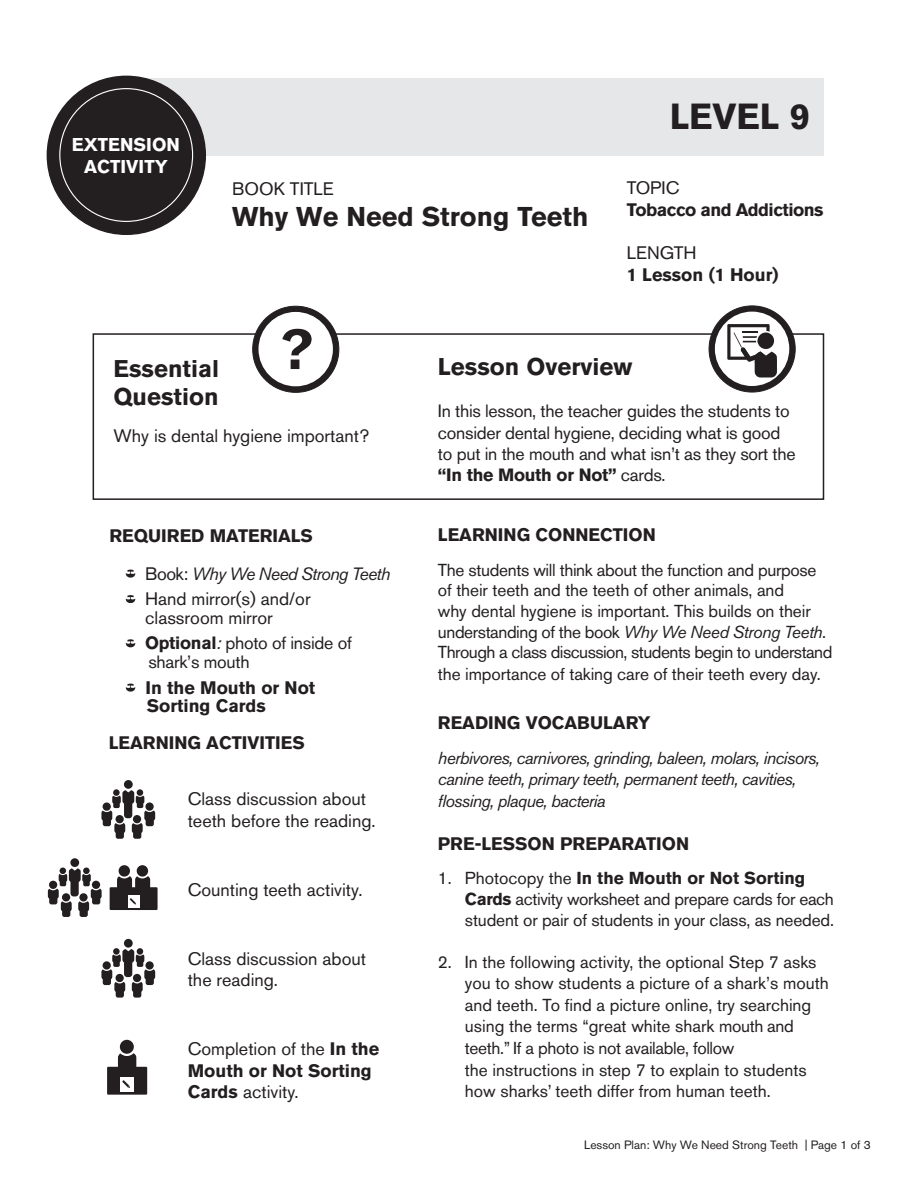
<style>
.page{position:relative;width:918px;height:1188px;background:#fff}
.page>*{position:absolute;margin:0;border:0;box-sizing:border-box;transform-origin:0 0}
.t1{font:700 61.5px "Akzidenz Grotesk BQ";color:#231f20}
.t2{font:700 36px "Akzidenz Grotesk BQ";color:#231f20}
.t3{font:700 27px "Akzidenz Grotesk BQ";color:#231f20}
.t4{font:700 24px "Akzidenz Grotesk BQ";color:#231f20}
.t5{font:700 18.45px/22px "Akzidenz Grotesk BQ";color:#fff;text-align:center}
.LEARNING_ACTIVITIES{font:18px/21.6px "Akzidenz Grotesk BQ";color:#231f20}
.SUB1{font:700 18px "Akzidenz Grotesk BQ";color:#231f20}
.LEARNING_ACTIVITIES-2{font:700 18px/21.6px "Akzidenz Grotesk BQ";color:#231f20}
.STAR_BULLETS{font:18px/18.8px "Akzidenz Grotesk BQ";color:#231f20}
.Teaching_Strategy{font:18px "Akzidenz Grotesk BQ";color:#231f20}
.STAR_BULLETS-2{font:700 18px/18.8px "Akzidenz Grotesk BQ";color:#231f20}
.LEARNING_ACTIVITIES-3{font:700 18px/21.6px "Akzidenz Grotesk BQ";letter-spacing:-.03em;color:#231f20}
.Teaching_Strategy-2{font:17.7px/21.3px "Akzidenz Grotesk BQ";letter-spacing:-.015em;color:#231f20}
.STAR_BULLETS-3{font:17.7px/18.8px "Akzidenz Grotesk BQ";letter-spacing:-.015em;color:#231f20}
.STAR_BULLETS-4{font:italic 17.7px "Akzidenz Grotesk BQ";letter-spacing:-.04em;color:#231f20}
.BODY{font:17.25px/21.6px "Akzidenz Grotesk BQ";letter-spacing:-.005em;color:#231f20}
.SUB1-2{font:italic 17.25px/21.6px "Akzidenz Grotesk BQ";letter-spacing:-.035em;color:#231f20}
.t6{font:12px "Akzidenz Grotesk BQ";color:#231f20}
.s1{font-weight:400}
.s2{font-style:normal;font-size:18px}
.s3{font-weight:700}
.s4{font-style:italic}
</style>
<div class="page">
<div style="left:93px;top:333px;width:731px;height:167px;border:2px solid #231f20"></div>
<div style="left:139px;top:78px;width:685px;height:78px;background:#e6e7e9"></div>
<div style="left:47px;top:76px;width:158px;height:158px;background:#231f20;border-radius:50%"></div>
<svg style="left:253px;top:306px;width:86px;height:86px;background:#3b3839"></svg>
<div style="left:260px;top:313px;width:72px;height:72px;background:#fff;border-radius:50%"></div>
<div style="left:259px;top:312px;width:74px;height:74px;border:2px solid #fff;border-radius:50%"></div>
<svg style="left:709px;top:306px;width:86px;height:86px;background:#3b3838"></svg>
<div style="left:716px;top:313px;width:72px;height:72px;background:#fff;border-radius:50%"></div>
<div style="left:715px;top:312px;width:74px;height:74px;border:2px solid #fff;border-radius:50%"></div>
<div style="left:755px;top:356px;width:22px;height:21px;background:#231f20;border-radius:6px"></div>
<svg style="left:727px;top:324px;width:50px;height:41px"></svg>
<svg style="left:126px;top:570px;width:9px;height:7px"></svg>
<svg style="left:126px;top:595px;width:9px;height:8px"></svg>
<svg style="left:126px;top:639px;width:9px;height:8px"></svg>
<svg style="left:126px;top:684px;width:9px;height:7px"></svg>
<div style="left:124px;top:780px;width:9px;height:9px;background:#231f20;border-radius:50%"></div>
<svg style="left:101px;top:789px;width:54px;height:50px"></svg>
<div style="left:124px;top:939px;width:9px;height:9px;background:#231f20;border-radius:50%"></div>
<svg style="left:101px;top:948px;width:54px;height:50px"></svg>
<svg style="left:118px;top:1040px;width:18px;height:27px"></svg>
<div style="left:107px;top:1067px;width:40px;height:28px;background:#231f20"></div>
<div style="left:120px;top:1077px;width:14px;height:14px;background:#fff"></div>
<svg style="left:122px;top:1080px;width:8px;height:8px"></svg>
<svg style="left:117px;top:865px;width:33px;height:22px"></svg>
<div style="left:110px;top:887px;width:48px;height:23px;background:#231f20"></div>
<div style="left:129px;top:895px;width:11px;height:12px;background:#fff"></div>
<svg style="left:130px;top:898px;width:6px;height:7px"></svg>
<div style="left:70px;top:858px;width:9px;height:9px;background:#231f20;border-radius:50%"></div>
<svg style="left:48px;top:868px;width:54px;height:49px"></svg>
<p class="t5" style="left:72px;top:133px;width:110px">EXTENSION<br>ACTIVITY</p>
<p class="LEARNING_ACTIVITIES" style="left:232px;top:178px;width:103px">BOOK TITLE</p>
<p class="t3" style="left:232px;top:201px;width:358px">Why We Need Strong Teeth</p>
<p class="t2" style="left:670px;top:96px;width:142px">LEVEL 9</p>
<p class="LEARNING_ACTIVITIES-3" style="left:627px;top:177px;width:198px"><span class="s1">TOPIC<br></span>Tobacco and Addictions</p>
<p class="LEARNING_ACTIVITIES-2" style="left:627px;top:242px;width:153px"><span class="s1">LENGTH<br></span>1 Lesson (1 Hour)</p>
<p class="t1" style="left:276px;top:314px;width:39px">?</p>
<p class="t4" style="left:114px;top:354px;width:107px">Essential</p>
<p class="t4" style="left:114px;top:383px;width:107px">Question</p>
<p class="Teaching_Strategy" style="left:114px;top:425px;width:257px">Why is dental hygiene important?</p>
<p class="SUB1" style="left:110px;top:526px;width:205px">REQUIRED MATERIALS</p>
<p class="STAR_BULLETS-4" style="left:145px;top:563px;width:247px"><span class="s2">Book:</span> Why We Need Strong Teeth</p>
<p class="STAR_BULLETS" style="left:145px;top:589px;width:167px">Hand mirror(s) and/or classroom mirror</p>
<p class="STAR_BULLETS-3" style="left:145px;top:634px;width:208px"><span class="s3">Optional</span><span class="s4">:</span> photo of inside of shark’s mouth</p>
<p class="STAR_BULLETS-2" style="left:145px;top:678px;width:171px">In the Mouth or Not<br>Sorting Cards</p>
<p class="SUB1" style="left:109px;top:733px;width:198px">LEARNING ACTIVITIES</p>
<p class="LEARNING_ACTIVITIES" style="left:188px;top:788px;width:189px">Class discussion about teeth before the reading.</p>
<p class="LEARNING_ACTIVITIES" style="left:188px;top:879px;width:176px">Counting teeth activity.</p>
<p class="LEARNING_ACTIVITIES" style="left:188px;top:948px;width:180px">Class discussion about the reading.</p>
<p class="LEARNING_ACTIVITIES-2" style="left:188px;top:1038px;width:193px"><span class="s1">Completion of the</span> In the<br>Mouth or Not Sorting<br>Cards <span class="s1">activity.</span></p>
<p class="t4" style="left:438px;top:353px;width:196px">Lesson Overview</p>
<p class="Teaching_Strategy-2" style="left:438px;top:400px;width:359px">In this lesson, the teacher guides the students to consider dental hygiene, deciding what is good to put in the mouth and what isn’t as they sort the <span class="s3">“In the Mouth or Not”</span> cards.</p>
<p class="SUB1" style="left:438px;top:525px;width:220px">LEARNING CONNECTION</p>
<p class="BODY" style="left:438px;top:559px;width:396px;line-height:20.9px">The students will think about the function and purpose of their teeth and the teeth of other animals, and<br>why dental hygiene is important. This builds on their understanding of the book <span class="s4">Why We Need Strong Teeth</span>.<br>Through a class discussion, students begin to understand the importance of taking care of their teeth every day.</p>
<p class="SUB1" style="left:438px;top:712px;width:214px">READING VOCABULARY</p>
<p class="SUB1-2" style="left:438px;top:747px;width:383px">herbivores, carnivores, grinding, baleen, molars, incisors, canine teeth, primary teeth, permanent teeth, cavities, flossing, plaque, bacteria</p>
<p class="SUB1" style="left:438px;top:834px;width:253px">PRE-LESSON PREPARATION</p>
<p class="BODY" style="left:465px;top:868px;width:371px;line-height:20.7px;text-indent:-27px">1. Photocopy the <span class="s3">In the Mouth or Not Sorting<br>Cards</span> activity worksheet and prepare cards for each student or pair of students in your class, as needed.</p>
<p class="BODY" style="left:465px;top:951px;width:365px;text-indent:-27px">2. In the following activity, the optional Step 7 asks you to show students a picture of a shark’s mouth and teeth. To find a picture online, try searching using the terms “great white shark mouth and teeth.” If a photo is not available, follow<br>the instructions in step 7 to explain to students how sharks’ teeth differ from human teeth.</p>
<p class="t6" style="left:584px;top:1138px;width:288px">Lesson Plan: Why We Need Strong Teeth | Page 1 of 3</p>
</div>
